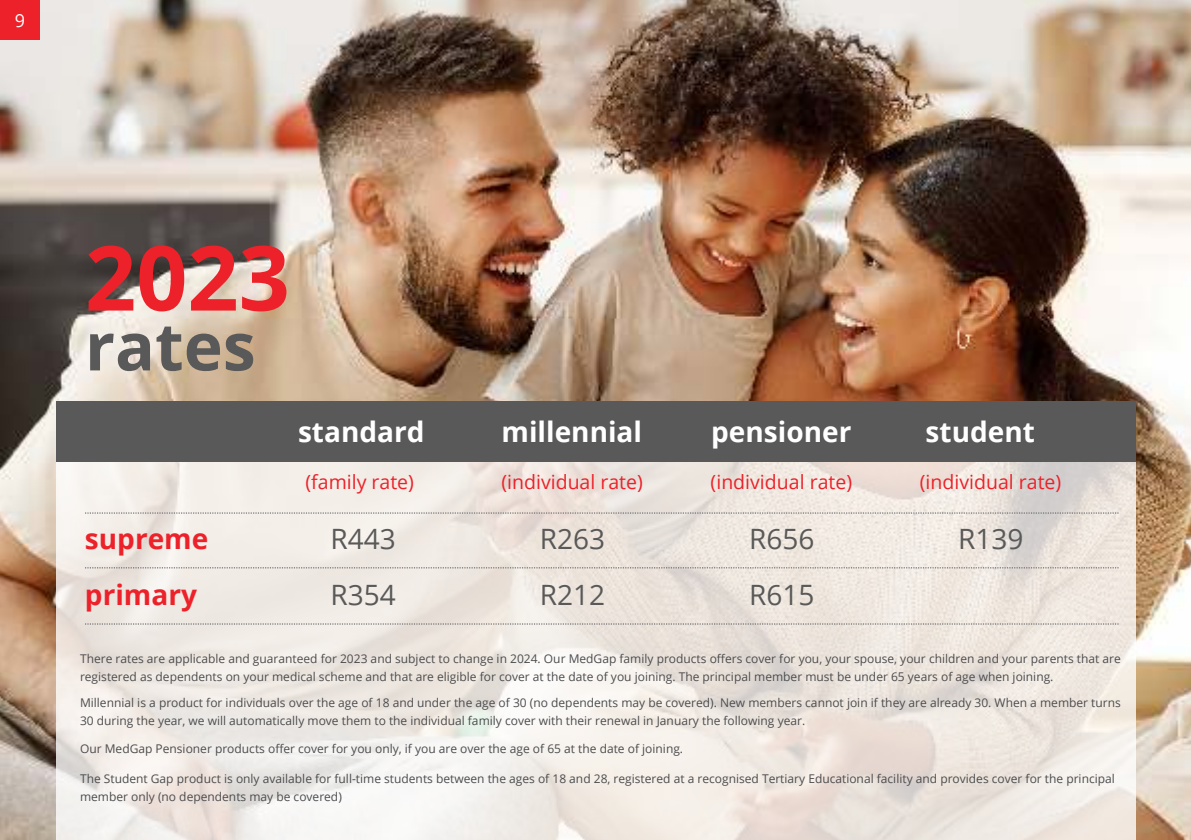
<style>
.page{position:relative;width:1191px;height:840px;background:#fff}
.page>*{position:absolute;margin:0;border:0;box-sizing:border-box;transform-origin:0 0}
.t1{font:700 89.6px "Open Sans";color:#ed2129}
.t2{font:700 66.2px "Open Sans";color:#595959}
.t3{font:700 28px "Open Sans";color:#fff}
.t4{font:28px/56.2px "Open Sans";color:#595959}
.t5{font:700 28px/56.2px "Open Sans";color:#ed2129}
.t6{font:19.6px "Open Sans";color:#ed2129}
.t7{font:18px "Open Sans";color:#fff}
.t8{font:12px/18px "Open Sans";color:#4c4c4e}
</style>
<div class="page">
<img style="left:0;top:0;width:1191px;height:839px">
<svg style="left:57px;top:461px;width:1079px;height:378px;background:#ede7e1"></svg>
<div style="left:57px;top:401px;width:1079px;height:60px;background:#595959"></div>
<svg style="left:85px;top:567px;width:1034px;height:1px"></svg>
<svg style="left:85px;top:512px;width:1034px;height:1px"></svg>
<svg style="left:85px;top:623px;width:1034px;height:1px"></svg>
<div style="left:0;top:0;width:40px;height:40px;background:#ed2129"></div>
<h3 class="t7" style="left:15px;top:9px;width:12px">9</h3>
<h1 class="t1" style="left:85px;top:242px;width:206px">2023</h1>
<h2 class="t2" style="left:85px;top:319px;width:172px">rates</h2>
<h3 class="t5" style="left:85px;top:513px;width:125px">supreme primary</h3>
<h3 class="t3" style="left:298px;top:420px;width:128px">standard</h3>
<h3 class="t6" style="left:305px;top:473px;width:110px">(family rate)</h3>
<h3 class="t4" style="left:331px;top:513px;width:67px">R443</h3>
<h3 class="t4" style="left:331px;top:569px;width:67px">R354</h3>
<h3 class="t3" style="left:501px;top:420px;width:142px">millennial</h3>
<h3 class="t6" style="left:501px;top:473px;width:143px">(individual rate)</h3>
<h3 class="t4" style="left:540px;top:513px;width:67px">R263</h3>
<h3 class="t4" style="left:540px;top:569px;width:67px">R212</h3>
<h3 class="t3" style="left:711px;top:420px;width:142px">pensioner</h3>
<h3 class="t6" style="left:710px;top:473px;width:143px">(individual rate)</h3>
<h3 class="t4" style="left:749px;top:513px;width:67px">R656<br>R615</h3>
<h3 class="t3" style="left:925px;top:420px;width:111px">student</h3>
<h3 class="t6" style="left:919px;top:473px;width:143px">(individual rate)</h3>
<h3 class="t4" style="left:958px;top:510px;width:67px">R139</h3>
<p class="t8" style="left:80px;top:648px;width:1042px">There rates are applicable and guaranteed for 2023 and subject to change in 2024. Our MedGap family products offers cover for you, your spouse, your children and your parents that are registered as dependents on your medical scheme and that are eligible for cover at the date of you joining. The principal member must be under 65 years of age when joining.</p>
<p class="t8" style="left:80px;top:694px;width:1042px">Millennial is a product for individuals over the age of 18 and under the age of 30 (no dependents may be covered). New members cannot join if they are already 30. When a member turns<br>30 during the year, we will automatically move them to the individual family cover with their renewal in January the following year.</p>
<p class="t8" style="left:80px;top:738px;width:604px">Our MedGap Pensioner products offer cover for you only, if you are over the age of 65 at the date of joining.</p>
<p class="t8" style="left:80px;top:770px;width:1036px">The Student Gap product is only available for full-time students between the ages of 18 and 28, registered at a recognised Tertiary Educational facility and provides cover for the principal member only (no dependents may be covered)</p>
</div>
